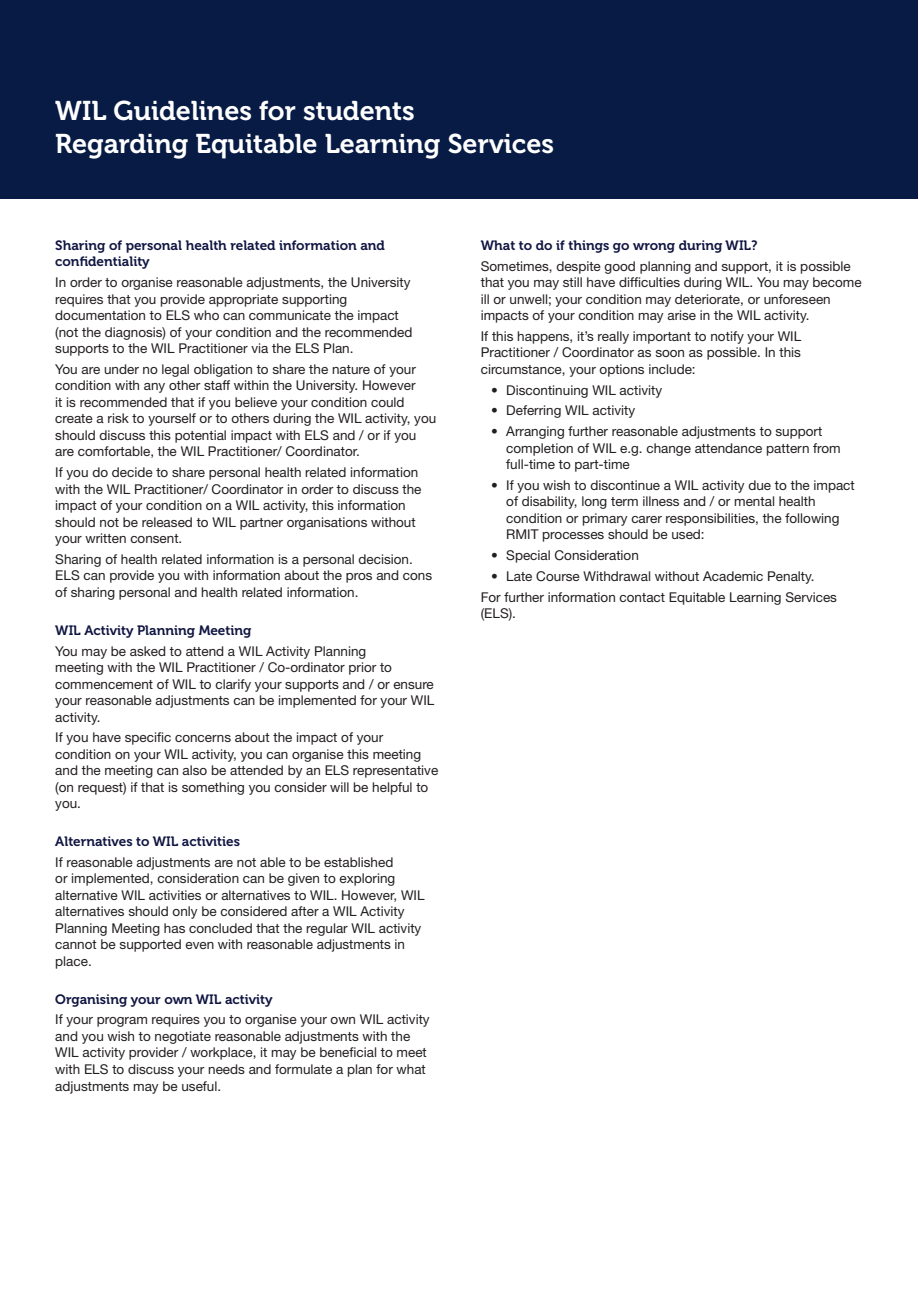
<style>
.page{position:relative;width:919px;height:1289px;background:#fff}
.page>*{position:absolute;margin:0;border:0;box-sizing:border-box;transform-origin:0 0}
.Main_Heading{font:27px "Museo 700";color:#fff}
.Body_Copy{font:13.5px/16.5px "Helvetica Neue LT Pro";color:#231f20}
.Subtitle_no_numbers{font:13.5px/16.5px "Museo 700";color:#101541}
</style>
<div class="page">
<div style="left:1px;top:1px;width:917px;height:198px;background:#071b44"></div>
<p class="Main_Heading" style="left:55px;top:96px;width:361px">WIL Guidelines for students</p>
<p class="Main_Heading" style="left:55px;top:128px;width:500px">Regarding Equitable Learning Services</p>
<p class="Subtitle_no_numbers" style="left:55px;top:237px;width:331px">Sharing of personal health related information and confidentiality</p>
<p class="Body_Copy" style="left:55px;top:274px;width:358px">In order to organise reasonable adjustments, the University requires that you provide appropriate supporting documentation to ELS who can communicate the impact (not the diagnosis) of your condition and the recommended supports to the WIL Practitioner via the ELS Plan.</p>
<p class="Body_Copy" style="left:55px;top:360px;width:382px">You are under no legal obligation to share the nature of your condition with any other staff within the University. However<br>it is recommended that if you believe your condition could create a risk to yourself or to others during the WIL activity, you should discuss this potential impact with ELS and / or if you are comfortable, the WIL Practitioner/ Coordinator.</p>
<p class="Body_Copy" style="left:55px;top:464px;width:368px">If you do decide to share personal health related information with the WIL Practitioner/ Coordinator in order to discuss the impact of your condition on a WIL activity, this information should not be released to WIL partner organisations without your written consent.</p>
<p class="Body_Copy" style="left:55px;top:550px;width:378px">Sharing of health related information is a personal decision.<br>ELS can provide you with information about the pros and cons of sharing personal and health related information.</p>
<p class="Subtitle_no_numbers" style="left:55px;top:622px;width:198px">WIL Activity Planning Meeting</p>
<p class="Body_Copy" style="left:55px;top:642px;width:380px">You may be asked to attend a WIL Activity Planning<br>meeting with the WIL Practitioner / Co-ordinator prior to commencement of WIL to clarify your supports and / or ensure your reasonable adjustments can be implemented for your WIL activity.</p>
<p class="Body_Copy" style="left:55px;top:729px;width:384px">If you have specific concerns about the impact of your condition on your WIL activity, you can organise this meeting and the meeting can also be attended by an ELS representative (on request) if that is something you consider will be helpful to you.</p>
<p class="Subtitle_no_numbers" style="left:55px;top:833px;width:186px">Alternatives to WIL activities</p>
<p class="Body_Copy" style="left:55px;top:853px;width:370px">If reasonable adjustments are not able to be established<br>or implemented, consideration can be given to exploring alternative WIL activities or alternatives to WIL. However, WIL alternatives should only be considered after a WIL Activity Planning Meeting has concluded that the regular WIL activity cannot be supported even with reasonable adjustments in place.</p>
<p class="Subtitle_no_numbers" style="left:55px;top:990px;width:219px">Organising your own WIL activity</p>
<p class="Body_Copy" style="left:55px;top:1011px;width:376px">If your program requires you to organise your own WIL activity and you wish to negotiate reasonable adjustments with the WIL activity provider / workplace, it may be beneficial to meet with ELS to discuss your needs and formulate a plan for what adjustments may be useful.</p>
<p class="Subtitle_no_numbers" style="left:480px;top:237px;width:278px">What to do if things go wrong during WIL?</p>
<p class="Body_Copy" style="left:480px;top:257px;width:382px">Sometimes, despite good planning and support, it is possible that you may still have difficulties during WIL. You may become ill or unwell; your condition may deteriorate, or unforeseen impacts of your condition may arise in the WIL activity.</p>
<p class="Body_Copy" style="left:480px;top:327px;width:322px;text-align:justify">If this happens, it’s really important to notify your WIL Practitioner / Coordinator as soon as possible. In this circumstance, your options include:</p>
<p class="Body_Copy" style="left:491px;top:381px;width:172px">• Discontinuing WIL activity</p>
<p class="Body_Copy" style="left:491px;top:402px;width:145px">• Deferring WIL activity</p>
<p class="Body_Copy" style="left:506px;top:423px;width:336px;text-indent:-15px">• Arranging further reasonable adjustments to support completion of WIL e.g. change attendance pattern from full-time to part-time</p>
<p class="Body_Copy" style="left:506px;top:476px;width:350px;text-indent:-15px">• If you wish to discontinue a WIL activity due to the impact of disability, long term illness and / or mental health condition or primary carer responsibilities, the following RMIT processes should be used:</p>
<p class="Body_Copy" style="left:491px;top:547px;width:149px">• Special Consideration</p>
<p class="Body_Copy" style="left:491px;top:567px;width:325px">• Late Course Withdrawal without Academic Penalty.</p>
<p class="Body_Copy" style="left:480px;top:588px;width:358px">For further information contact Equitable Learning Services (ELS).</p>
</div>
